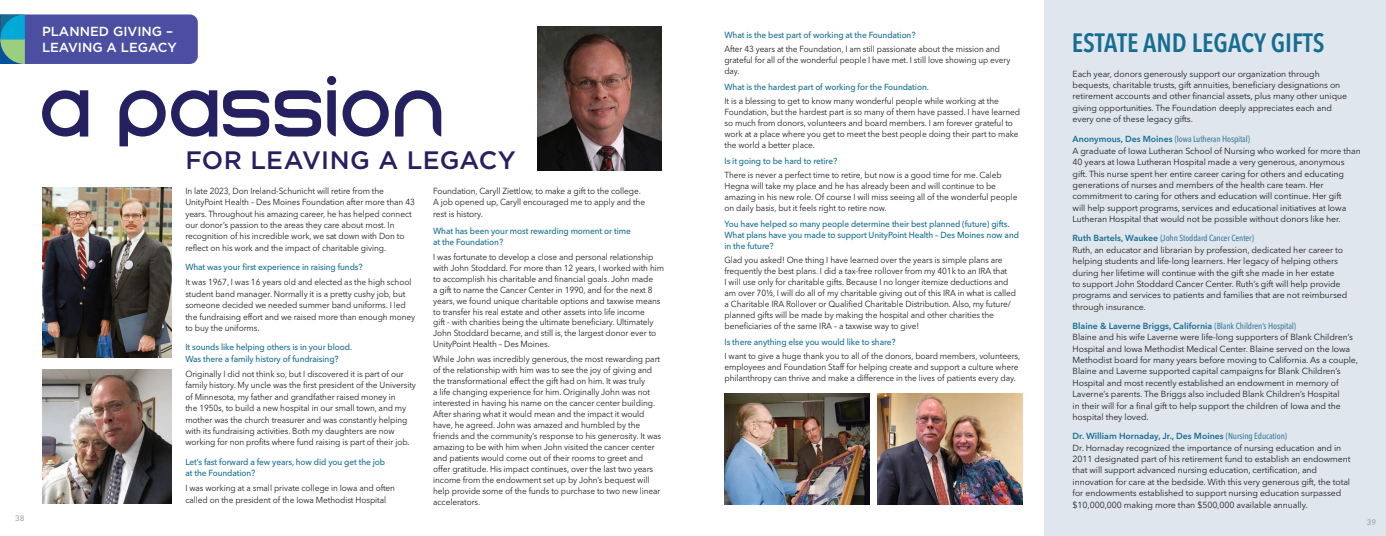
<style>
.page{position:relative;width:1386px;height:536px;background:#fff}
.page>*{position:absolute;margin:0;border:0;box-sizing:border-box;transform-origin:0 0}
.t1{font:600 condensed 26.25px "Avenir Next LT Pro";color:#166d91}
.t2{font:500 25.2px "Gotham";letter-spacing:.01em;color:#252161}
.t3{font:500 13.12px/15.8px "Gotham";color:#fff}
.t4{font:8.75px/10.9px "Avenir Next LT Pro";letter-spacing:-.01em;color:#231f20;scale:.95 1}
.t5{font:8.75px/11.4px "Avenir Next LT Pro";letter-spacing:-.01em;color:#231f20}
.t6{font:500 8.75px/10.9px "Avenir Next LT Pro";letter-spacing:-.01em;color:#166d91;scale:.95 1}
.t7{font:8.75px/10.9px "Avenir Next LT Pro";letter-spacing:-.01em;color:#231f20;scale:.94 1}
.t8{font:500 7.88px "Avenir Next LT Pro";color:#a4a2a4}
.s1{font-weight:600;color:#166d91}
.s2{font-weight:500;font-stretch:condensed;color:#3b7b9c}
</style>
<div class="page">
<svg style="left:223px;top:90px;width:46px;height:47px"></svg>
<svg style="left:275px;top:90px;width:46px;height:47px"></svg>
<svg style="left:327px;top:90px;width:9px;height:46px"></svg>
<div style="left:327px;top:76px;width:9px;height:9px;background:#252161;border-radius:50%"></div>
<svg style="left:42px;top:90px;width:46px;height:46px"></svg>
<svg style="left:119px;top:90px;width:98px;height:56px"></svg>
<svg style="left:395px;top:90px;width:46px;height:46px"></svg>
<svg style="left:343px;top:90px;width:46px;height:46px"></svg>
<img style="left:537px;top:27px;width:125px;height:144px">
<div style="left:1045px;top:0;width:341px;height:536px;background:#e0e6ed"></div>
<img style="left:42px;top:187px;width:129px;height:170px">
<img style="left:724px;top:393px;width:145px;height:111px">
<img style="left:42px;top:369px;width:129px;height:134px">
<img style="left:877px;top:393px;width:145px;height:111px">
<svg style="left:0;top:14px;width:198px;height:50px;background:#4c5ca2"></svg>
<h3 class="t3" style="left:42px;top:24px;width:136px">PLANNED GIVING –<br>LEAVING A LEGACY</h3>
<p class="t8" style="left:15px;top:513px;width:11px">38</p>
<h2 class="t2" style="left:185px;top:143px;width:332px">FOR LEAVING A LEGACY</h2>
<p class="t4" style="left:185px;top:185px;width:243px;line-height:11.4px">In late 2023, Don Ireland-Schunicht will retire from the UnityPoint Health – Des Moines Foundation after more than 43 years. Throughout his amazing career, he has helped connect our donor’s passion to the areas they care about most. In recognition of his incredible work, we sat down with Don to reflect on his work and the impact of charitable giving.</p>
<p class="t6" style="left:185px;top:261px;width:188px">What was your first experience in raising funds?</p>
<p class="t4" style="left:185px;top:276px;width:244px;line-height:11.4px">It was 1967, I was 16 years old and elected as the high school student band manager. Normally it is a pretty cushy job, but someone decided we needed summer band uniforms. I led the fundraising effort and we raised more than enough money to buy the uniforms.</p>
<p class="t6" style="left:185px;top:341px;width:177px;line-height:11.4px">It sounds like helping others is in your blood.<br>Was there a family history of fundraising?</p>
<p class="t4" style="left:185px;top:368px;width:244px;line-height:11.4px">Originally I did not think so, but I discovered it is part of our family history. My uncle was the first president of the University of Minnesota, my father and grandfather raised money in<br>the 1950s, to build a new hospital in our small town, and my mother was the church treasurer and was constantly helping with its fundraising activities. Both my daughters are now working for non profits where fund raising is part of their job.</p>
<p class="t6" style="left:185px;top:455px;width:212px;line-height:11.4px">Let’s fast forward a few years, how did you get the job at the Foundation?</p>
<p class="t4" style="left:185px;top:482px;width:222px;line-height:11.4px">I was working at a small private college in Iowa and often called on the president of the Iowa Methodist Hospital</p>
<p class="t4" style="left:433px;top:185px;width:225px;line-height:11.4px">Foundation, Caryll Ziettlow, to make a gift to the college.<br>A job opened up, Caryll encouraged me to apply and the rest is history.</p>
<p class="t6" style="left:433px;top:225px;width:210px">What has been your most rewarding moment or time at the Foundation?</p>
<p class="t4" style="left:433px;top:251px;width:245px">I was fortunate to develop a close and personal relationship with John Stoddard. For more than 12 years, I worked with him to accomplish his charitable and financial goals. John made<br>a gift to name the Cancer Center in 1990, and for the next 8 years, we found unique charitable options and taxwise means to transfer his real estate and other assets into life income<br>gift - with charities being the ultimate beneficiary. Ultimately John Stoddard became, and still is, the largest donor ever to UnityPoint Health – Des Moines.</p>
<p class="t4" style="left:433px;top:353px;width:241px">While John was incredibly generous, the most rewarding part of the relationship with him was to see the joy of giving and the transformational effect the gift had on him. It was truly<br>a life changing experience for him. Originally John was not interested in having his name on the cancer center building.<br>After sharing what it would mean and the impact it would have, he agreed. John was amazed and humbled by the friends and the community’s response to his generosity. It was amazing to be with him when John visited the cancer center and patients would come out of their rooms to greet and offer gratitude. His impact continues, over the last two years income from the endowment set up by John’s bequest will help provide some of the funds to purchase to two new linear accelerators.</p>
<p class="t6" style="left:724px;top:30px;width:203px">What is the best part of working at the Foundation?</p>
<p class="t7" style="left:724px;top:44px;width:306px">After 43 years at the Foundation, I am still passionate about the mission and grateful for all of the wonderful people I have met. I still love showing up every day.</p>
<p class="t6" style="left:724px;top:82px;width:217px">What is the hardest part of working for the Foundation.</p>
<p class="t4" style="left:724px;top:96px;width:313px">It is a blessing to get to know many wonderful people while working at the Foundation, but the hardest part is so many of them have passed. I have learned so much from donors, volunteers and board members. I am forever grateful to work at a place where you get to meet the best people doing their part to make the world a better place.</p>
<p class="t6" style="left:724px;top:155px;width:120px">Is it going to be hard to retire?</p>
<p class="t4" style="left:724px;top:169px;width:310px">There is never a perfect time to retire, but now is a good time for me. Caleb Hegna will take my place and he has already been and will continue to be amazing in his new role. Of course I will miss seeing all of the wonderful people on daily basis, but it feels right to retire now.</p>
<p class="t6" style="left:724px;top:218px;width:312px">You have helped so many people determine their best planned (future) gifts.<br>What plans have you made to support UnityPoint Health – Des Moines now and in the future?</p>
<p class="t4" style="left:724px;top:254px;width:308px">Glad you asked! One thing I have learned over the years is simple plans are frequently the best plans. I did a tax-free rollover from my 401k to an IRA that<br>I will use only for charitable gifts. Because I no longer itemize deductions and am over 70½, I will do all of my charitable giving out of this IRA in what is called a Charitable IRA Rollover or Qualified Charitable Distribution. Also, my future/ planned gifts will be made by making the hospital and other charities the beneficiaries of the same IRA – a taxwise way to give!</p>
<p class="t6" style="left:724px;top:336px;width:182px">Is there anything else you would like to share?</p>
<p class="t4" style="left:724px;top:350px;width:313px">I want to give a huge thank you to all of the donors, board members, volunteers, employees and Foundation Staff for helping create and support a culture where philanthropy can thrive and make a difference in the lives of patients every day.</p>
<h1 class="t1" style="left:1072px;top:27px;width:255px">ESTATE AND LEGACY GIFTS</h1>
<p class="t5" style="left:1073px;top:68px;width:276px">Each year, donors generously support our organization through bequests, charitable trusts, gift annuities, beneficiary designations on retirement accounts and other financial assets, plus many other unique giving opportunities. The Foundation deeply appreciates each and every one of these legacy gifts.</p>
<p class="t5" style="left:1073px;top:134px;width:290px"><span class="s1">Anonymous, Des Moines</span> <span class="s2">(Iowa Lutheran Hospital)<br></span>A graduate of Iowa Lutheran School of Nursing who worked for more than 40 years at Iowa Lutheran Hospital made a very generous, anonymous gift. This nurse spent her entire career caring for others and educating generations of nurses and members of the health care team. Her commitment to caring for others and education will continue. Her gift<br>will help support programs, services and educational initiatives at Iowa Lutheran Hospital that would not be possible without donors like her.</p>
<p class="t5" style="left:1073px;top:232px;width:276px"><span class="s1">Ruth Bartels, Waukee</span> <span class="s2">(John Stoddard Cancer Center)<br></span>Ruth, an educator and librarian by profession, dedicated her career to helping students and life-long learners. Her legacy of helping others during her lifetime will continue with the gift she made in her estate<br>to support John Stoddard Cancer Center. Ruth’s gift will help provide programs and services to patients and families that are not reimbursed through insurance.</p>
<p class="t5" style="left:1073px;top:320px;width:287px"><span class="s1">Blaine &amp; Laverne Briggs, California</span> <span class="s2">(Blank Children’s Hospital)<br></span>Blaine and his wife Laverne were life-long supporters of Blank Children’s Hospital and Iowa Methodist Medical Center. Blaine served on the Iowa Methodist board for many years before moving to California. As a couple, Blaine and Laverne supported capital campaigns for Blank Children’s Hospital and most recently established an endowment in memory of Laverne’s parents. The Briggs also included Blank Children’s Hospital<br>in their will for a final gift to help support the children of Iowa and the hospital they loved.</p>
<p class="t5" style="left:1073px;top:430px;width:279px"><span class="s1">Dr. William Hornaday, Jr., Des Moines</span> <span class="s2">(Nursing Education)<br></span>Dr. Hornaday recognized the importance of nursing education and in 2011 designated part of his retirement fund to establish an endowment that will support advanced nursing education, certification, and innovation for care at the bedside. With this very generous gift, the total for endowments established to support nursing education surpassed $10,000,000 making more than $500,000 available annually.</p>
<p class="t8" style="left:1367px;top:517px;width:11px">39</p>
</div>
